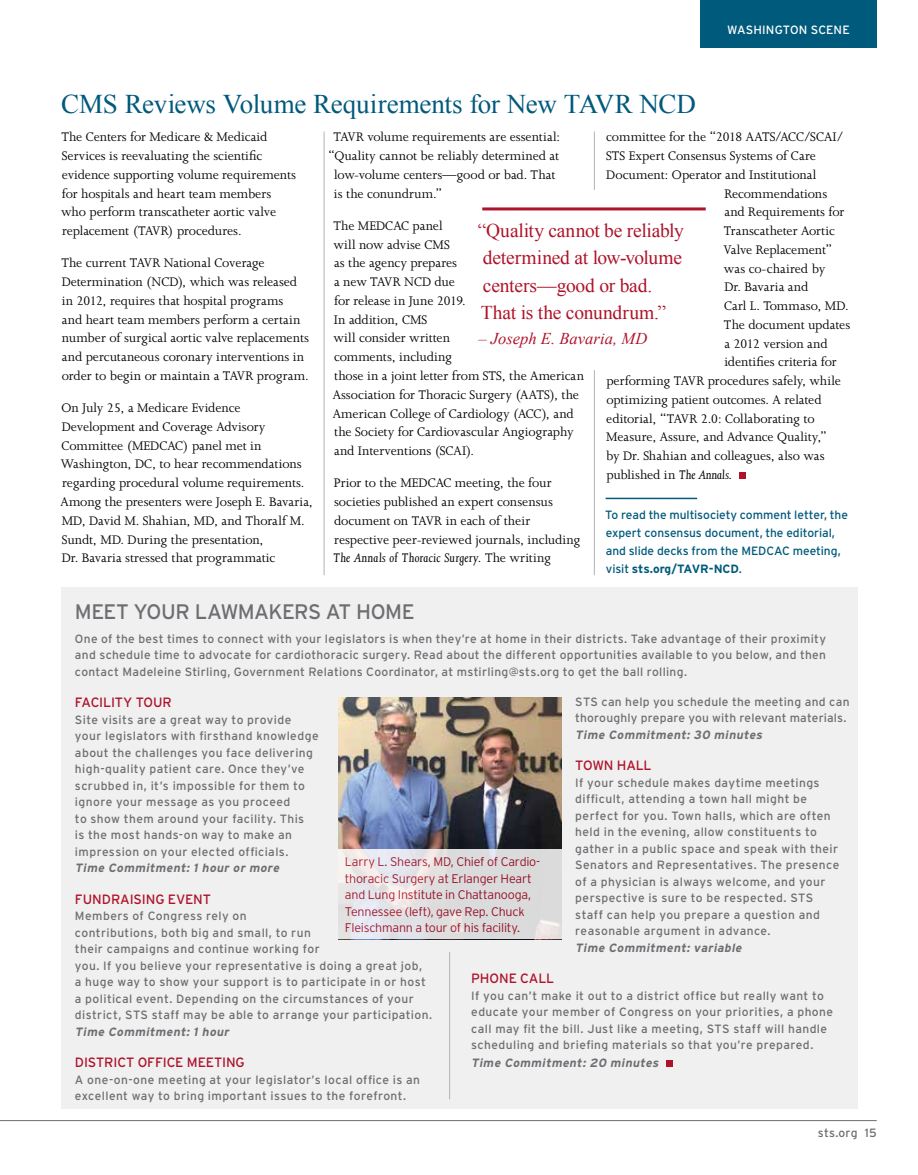
<style>
.page{position:relative;width:918px;height:1175px;background:#fff}
.page>*{position:absolute;margin:0;border:0;box-sizing:border-box;transform-origin:0 0}
.t1{font:27px "Times New Roman";letter-spacing:-.01em;color:#005a7c}
.t2{font:21px "Interstate";letter-spacing:-.03em;color:#6d6e71}
.t3{font:19.5px/27px "Times New Roman";letter-spacing:-.01em;color:#ae132a}
.t4{font:italic 16.5px "Times New Roman";letter-spacing:.005em;color:#ae132a}
.t5{font:14.25px/18.8px "Joanna MT Std";color:#000}
.t6{font:13.5px "Interstate";letter-spacing:-.01em;color:#ae132a}
.t7{font:300 12.45px/16.5px "Interstate";letter-spacing:-.02em;color:#ae132a}
.t8{font:12px/16.5px "Interstate";letter-spacing:.035em;color:#6d6e71}
.t9{font:12px/18px "Interstate";letter-spacing:-.005em;color:#005a7c}
.t10{font:italic 700 12px "Interstate";color:#6d6e71}
.t11{font:12px/16.5px "Interstate";letter-spacing:.015em;color:#6d6e71}
.t12{font:12px "Interstate";letter-spacing:.01em;color:#fff}
.s1{font-style:italic}
.s2{font-weight:700}
</style>
<div class="page">
<hr style="left:0;top:1120px;width:877px;height:1px;background:#6d6e71">
<hr style="left:606px;top:497px;width:91px;height:2px;background:#005a7c">
<div style="left:739px;top:472px;width:7px;height:7px;background:#ae132a"></div>
<hr style="left:324px;top:131px;width:1px;height:444px;background:#b1b4b6">
<hr style="left:594px;top:131px;width:1px;height:59px;background:#b1b4b6">
<hr style="left:594px;top:370px;width:1px;height:205px;background:#b1b4b6">
<div style="left:700px;top:0;width:177px;height:47px;background:#005a7c"></div>
<hr style="left:482px;top:207px;width:224px;height:3px;background:#ae132a">
<div style="left:61px;top:587px;width:797px;height:522px;background:#f0f0f1"></div>
<div style="left:666px;top:1059px;width:7px;height:7px;background:#ae132a"></div>
<hr style="left:449px;top:951px;width:1px;height:148px;background:#b1b4b6">
<img style="left:338px;top:697px;width:224px;height:152px">
<svg style="left:338px;top:849px;width:224px;height:90px;fill:#ddd"></svg>
<h1 class="t1" style="left:61px;top:86px;width:636px">CMS Reviews Volume Requirements for New TAVR NCD</h1>
<p class="t12" style="left:727px;top:22px;width:124px">WASHINGTON SCENE</p>
<p class="t5" style="left:61px;top:128px;width:236px">The Centers for Medicare &amp; Medicaid Services is reevaluating the scientific evidence supporting volume requirements for hospitals and heart team members who perform transcatheter aortic valve replacement (TAVR) procedures.</p>
<p class="t5" style="left:61px;top:254px;width:249px">The current TAVR National Coverage Determination (NCD), which was released in 2012, requires that hospital programs<br>and heart team members perform a certain number of surgical aortic valve replacements and percutaneous coronary interventions in order to begin or maintain a TAVR program.</p>
<p class="t5" style="left:61px;top:398px;width:254px">On July 25, a Medicare Evidence Development and Coverage Advisory Committee (MEDCAC) panel met in Washington, DC, to hear recommendations regarding procedural volume requirements.<br>Among the presenters were Joseph E. Bavaria, MD, David M. Shahian, MD, and Thoralf M.<br>Sundt, MD. During the presentation,<br>Dr. Bavaria stressed that programmatic</p>
<p class="t5" style="left:606px;top:128px;width:239px">committee for the “2018 AATS/ACC/SCAI/</p>
<p class="t5" style="left:606px;top:146px;width:211px">STS Expert Consensus Systems of Care</p>
<p class="t5" style="left:606px;top:165px;width:212px">Document: Operator and Institutional</p>
<p class="t5" style="left:724px;top:184px;width:104px">Recommendations</p>
<p class="t5" style="left:724px;top:203px;width:122px">and Requirements for</p>
<p class="t5" style="left:724px;top:221px;width:112px">Transcatheter Aortic</p>
<p class="t5" style="left:723px;top:240px;width:111px">Valve Replacement”</p>
<p class="t5" style="left:724px;top:259px;width:103px">was co-chaired by</p>
<p class="t5" style="left:724px;top:278px;width:85px">Dr. Bavaria and</p>
<p class="t5" style="left:724px;top:296px;width:126px">Carl L. Tommaso, MD.</p>
<p class="t5" style="left:724px;top:315px;width:128px">The document updates</p>
<p class="t5" style="left:724px;top:334px;width:105px">a 2012 version and</p>
<p class="t5" style="left:724px;top:353px;width:114px">identifies criteria for</p>
<p class="t5" style="left:606px;top:371px;width:236px">performing TAVR procedures safely, while</p>
<p class="t5" style="left:606px;top:390px;width:217px">optimizing patient outcomes. A related</p>
<p class="t5" style="left:606px;top:409px;width:210px">editorial, “TAVR 2.0: Collaborating to</p>
<p class="t5" style="left:606px;top:428px;width:222px">Measure, Assure, and Advance Quality,”</p>
<p class="t5" style="left:606px;top:446px;width:220px">by Dr. Shahian and colleagues, also was</p>
<p class="t5" style="left:606px;top:465px;width:127px">published in <span class="s1">The Annals</span>.</p>
<p class="t9" style="left:605px;top:506px;width:244px">To read the multisociety comment letter, the expert consensus document, the editorial, and slide decks from the MEDCAC meeting, visit <span class="s2">sts.org/TAVR-NCD</span>.</p>
<p class="t5" style="left:334px;top:128px;width:228px">TAVR volume requirements are essential:</p>
<p class="t5" style="left:328px;top:147px;width:232px">“Quality cannot be reliably determined at</p>
<p class="t5" style="left:334px;top:165px;width:223px">low-volume centers—good or bad. That</p>
<p class="t5" style="left:334px;top:184px;width:110px">is the conundrum.”</p>
<p class="t5" style="left:333px;top:216px;width:253px">The MEDCAC panel<br>will now advise CMS<br>as the agency prepares<br>a new TAVR NCD due<br>for release in June 2019.<br>In addition, CMS<br>will consider written<br>comments, including<br>those in a joint letter from STS, the American<br>Association for Thoracic Surgery (AATS), the<br>American College of Cardiology (ACC), and the Society for Cardiovascular Angiography and Interventions (SCAI).</p>
<p class="t5" style="left:333px;top:474px;width:249px">Prior to the MEDCAC meeting, the four societies published an expert consensus document on TAVR in each of their respective peer-reviewed journals, including <span class="s1">The Annals of Thoracic Surgery</span>. The writing</p>
<h3 class="t3" style="left:478px;top:217px;width:208px">“Quality cannot be reliably determined at low-volume centers—good or bad.<br>That is the conundrum.”</h3>
<p class="t4" style="left:479px;top:327px;width:170px">– Joseph E. Bavaria, MD</p>
<h2 class="t2" style="left:75px;top:599px;width:341px">MEET YOUR LAWMAKERS AT HOME</h2>
<p class="t8" style="left:75px;top:630px;width:753px;text-align:justify">One of the best times to connect with your legislators is when they’re at home in their districts. Take advantage of their proximity and schedule time to advocate for cardiothoracic surgery. Read about the different opportunities available to you below, and then contact Madeleine Stirling, Government Relations Coordinator, at mstirling@sts.org to get the ball rolling.</p>
<p class="t6" style="left:75px;top:694px;width:99px">FACILITY TOUR</p>
<p class="t8" style="left:75px;top:711px;width:245px">Site visits are a great way to provide your legislators with firsthand knowledge about the challenges you face delivering high-quality patient care. Once they’ve scrubbed in, it’s impossible for them to ignore your message as you proceed<br>to show them around your facility. This<br>is the most hands-on way to make an impression on your elected officials.</p>
<p class="t10" style="left:75px;top:860px;width:208px">Time Commitment: 1 hour or more</p>
<p class="t6" style="left:75px;top:891px;width:137px">FUNDRAISING EVENT</p>
<p class="t8" style="left:75px;top:907px;width:359px">Members of Congress rely on<br>contributions, both big and small, to run<br>their campaigns and continue working for<br>you. If you believe your representative is doing a great job,<br>a huge way to show your support is to participate in or host a political event. Depending on the circumstances of your district, STS staff may be able to arrange your participation.</p>
<p class="t10" style="left:75px;top:1024px;width:158px">Time Commitment: 1 hour</p>
<p class="t6" style="left:75px;top:1054px;width:171px">DISTRICT OFFICE MEETING</p>
<p class="t8" style="left:75px;top:1071px;width:347px">A one-on-one meeting at your legislator’s local office is an excellent way to bring important issues to the forefront.</p>
<p class="t11" style="left:575px;top:693px;width:276px">STS can help you schedule the meeting and can thoroughly prepare you with relevant materials.</p>
<p class="t10" style="left:575px;top:727px;width:191px">Time Commitment: 30 minutes</p>
<p class="t6" style="left:575px;top:757px;width:78px">TOWN HALL</p>
<p class="t8" style="left:575px;top:774px;width:266px">If your schedule makes daytime meetings difficult, attending a town hall might be perfect for you. Town halls, which are often held in the evening, allow constituents to gather in a public space and speak with their Senators and Representatives. The presence of a physician is always welcome, and your perspective is sure to be respected. STS staff can help you prepare a question and reasonable argument in advance.</p>
<p class="t10" style="left:575px;top:940px;width:170px">Time Commitment: variable</p>
<p class="t7" style="left:345px;top:853px;width:197px">Larry L. Shears, MD, Chief of Cardio&shy;thoracic Surgery at Erlanger Heart and Lung Institute in Chattanooga, Tennessee (left), gave Rep. Chuck Fleischmann a tour of his facility.</p>
<p class="t6" style="left:471px;top:970px;width:85px">PHONE CALL</p>
<p class="t8" style="left:471px;top:987px;width:363px">If you can’t make it out to a district office but really want to educate your member of Congress on your priorities, a phone call may fit the bill. Just like a meeting, STS staff will handle scheduling and briefing materials so that you’re prepared.</p>
<p class="t10" style="left:471px;top:1055px;width:191px">Time Commitment: 20 minutes</p>
<p class="t8" style="left:818px;top:1124px;width:60px">sts.org 15</p>
</div>
